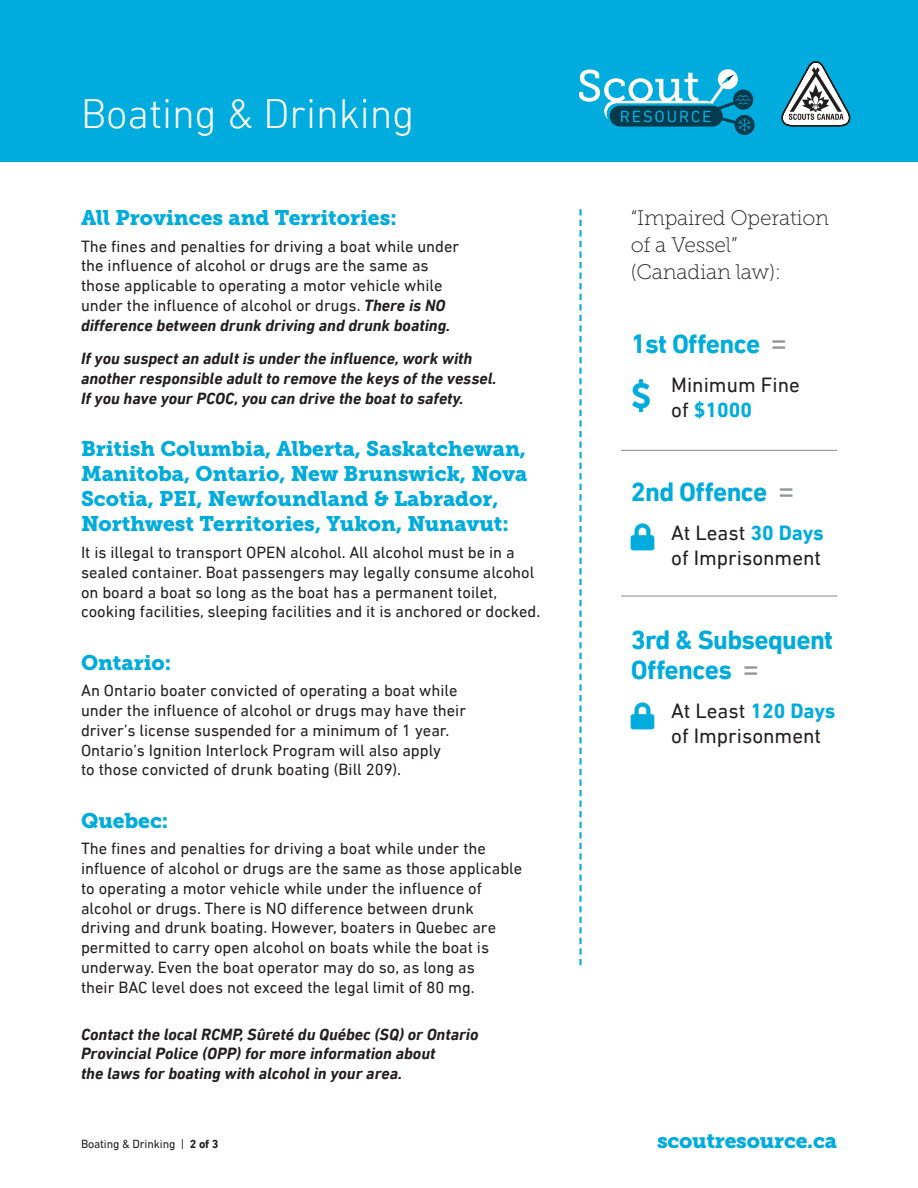
<style>
.page{position:relative;width:918px;height:1188px;background:#fff}
.page>*{position:absolute;margin:0;border:0;box-sizing:border-box;transform-origin:0 0}
.t1{font:300 42px "DIN Next LT Pro";color:#fff}
.t2{font:700 27px/30px "DIN Next LT Pro";letter-spacing:-.025em;color:#00acdd}
.Numbers{font:21px/25.2px "Museo Slab 900";color:#00acdd}
.t3{font:21px/25.2px "DIN Next LT Pro";color:#231f20}
.Heading_Body{font:21px/27px "Museo Slab 100";letter-spacing:-.01em;color:#231f20}
.Body{font:16.5px/19.8px "DIN Next LT Pro";color:#231f20}
.Body-2{font:italic 700 16.5px/19.8px "DIN Next LT Pro";color:#231f20}
.t4{font:12px "DIN Next LT Pro";letter-spacing:-.01em;color:#231f20}
.s1{font-weight:700;font-style:italic}
.s2{font-weight:400;font-size:30px;color:#939598}
.s3{font-weight:700;color:#00acdd}
.s4{font-weight:700}
</style>
<div class="page">
<div style="left:0;top:0;width:918px;height:162px;background:#00acdd"></div>
<svg style="left:579px;top:69px;width:176px;height:66px"></svg>
<svg style="left:781px;top:61px;width:69px;height:66px"></svg>
<svg style="left:579px;top:209px;width:3px;height:756px"></svg>
<hr style="left:621px;top:450px;width:216px;height:1px;background:#939598">
<hr style="left:621px;top:595px;width:216px;height:2px;background:#939598">
<h1 class="t1" style="left:81px;top:90px;width:335px">Boating &amp; Drinking</h1>
<p class="Numbers" style="left:81px;top:205px;width:317px">All Provinces and Territories:</p>
<p class="Body" style="left:81px;top:236px;width:380px">The fines and penalties for driving a boat while under the influence of alcohol or drugs are the same as those applicable to operating a motor vehicle while under the influence of alcohol or drugs. <span class="s1">There is NO difference between drunk driving and drunk boating.</span></p>
<p class="Body-2" style="left:81px;top:348px;width:417px">If you suspect an adult is under the influence, work with another responsible adult to remove the keys of the vessel.<br>If you have your PCOC, you can drive the boat to safety.</p>
<p class="Numbers" style="left:81px;top:436px;width:448px">British Columbia, Alberta, Saskatchewan, Manitoba, Ontario, New Brunswick, Nova Scotia, PEI, Newfoundland &amp; Labrador, Northwest Territories, Yukon, Nunavut:</p>
<p class="Body" style="left:81px;top:542px;width:461px">It is illegal to transport OPEN alcohol. All alcohol must be in a sealed container. Boat passengers may legally consume alcohol on board a boat so long as the boat has a permanent toilet, cooking facilities, sleeping facilities and it is anchored or docked.</p>
<p class="Numbers" style="left:81px;top:650px;width:92px">Ontario:</p>
<p class="Body" style="left:81px;top:680px;width:387px">An Ontario boater convicted of operating a boat while under the influence of alcohol or drugs may have their driver’s license suspended for a minimum of 1 year.<br>Ontario’s Ignition Interlock Program will also apply<br>to those convicted of drunk boating (Bill 209).</p>
<p class="Numbers" style="left:81px;top:808px;width:89px">Quebec:</p>
<p class="Body" style="left:81px;top:838px;width:443px">The fines and penalties for driving a boat while under the influence of alcohol or drugs are the same as those applicable to operating a motor vehicle while under the influence of alcohol or drugs. There is NO difference between drunk driving and drunk boating. However, boaters in Quebec are permitted to carry open alcohol on boats while the boat is underway. Even the boat operator may do so, as long as<br>their BAC level does not exceed the legal limit of 80 mg.</p>
<p class="Body-2" style="left:81px;top:1024px;width:399px">Contact the local RCMP, Sûreté du Québec (SQ) or Ontario<br>Provincial Police (OPP) for more information about<br>the laws for boating with alcohol in your area.</p>
<p class="Heading_Body" style="left:631px;top:204px;width:200px">“Impaired Operation of a Vessel” (Canadian law):</p>
<p class="t2" style="left:631px;top:329px;width:158px">1st Offence <span class="s2">=</span></p>
<p class="t3" style="left:671px;top:372px;width:130px">Minimum Fine of <span class="s3">$1000</span></p>
<p class="t2" style="left:631px;top:477px;width:165px">2nd Offence <span class="s2">=</span></p>
<p class="t3" style="left:671px;top:520px;width:154px">At Least <span class="s3">30 Days </span>of Imprisonment</p>
<p class="t2" style="left:631px;top:625px;width:204px">3rd &amp; Subsequent<br>Offences <span class="s2">=</span></p>
<p class="t3" style="left:671px;top:698px;width:166px">At Least <span class="s3">120 Days </span>of Imprisonment</p>
<p class="t4" style="left:81px;top:1136px;width:139px">Boating &amp; Drinking | <span class="s4">2 of 3</span></p>
<p class="Numbers" style="left:657px;top:1128px;width:181px">scoutresource.ca</p>
</div>
